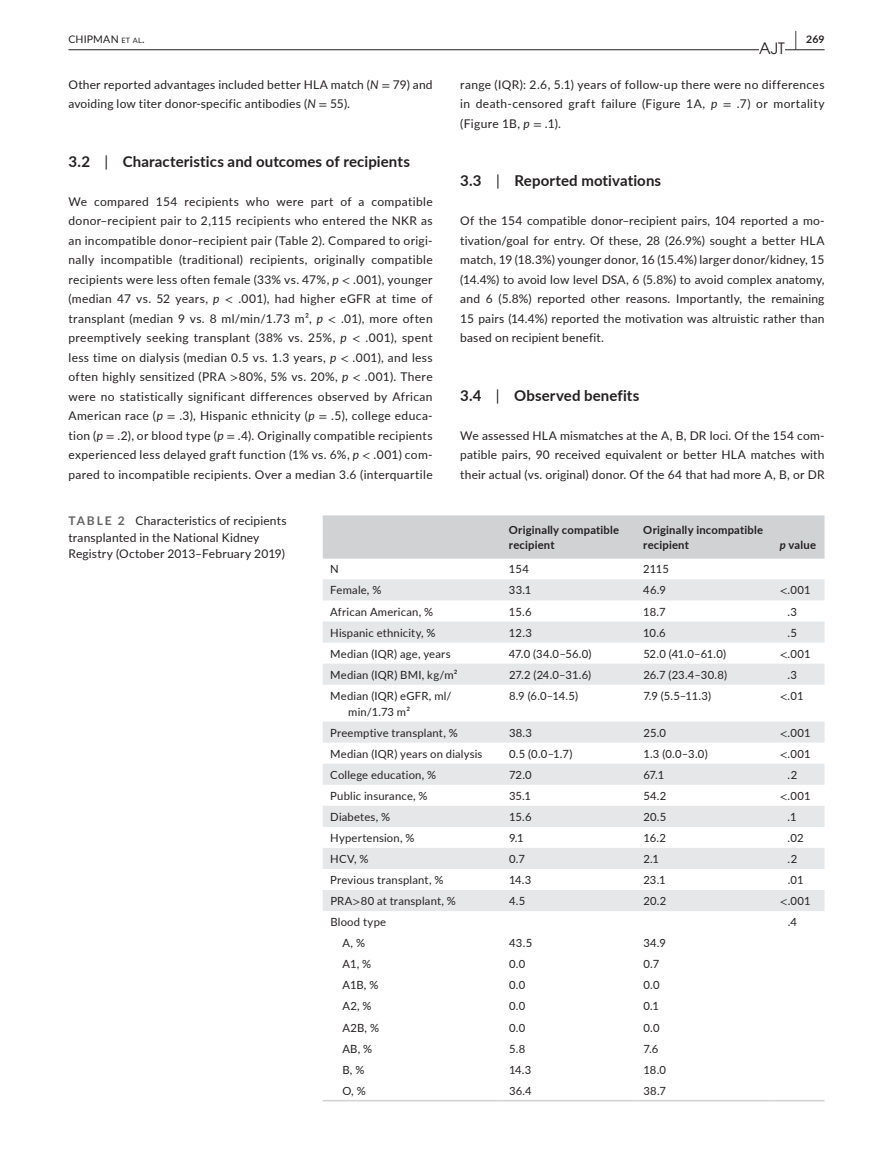
<style>
.page{position:relative;width:893px;height:1174px;background:#fff}
.page>*{position:absolute;margin:0;border:0;box-sizing:border-box;transform-origin:0 0}
.t1{font:15.6px "Avant Garde";color:#231f20}
.t2{font:700 15px "Lato";letter-spacing:.01em;color:#231f20}
.t3{font:12px/19.5px "Lato";letter-spacing:.015em;color:#231f20;text-align:justify}
.t4{font:11.25px/15.8px "Lato";letter-spacing:.015em;color:#231f20}
.t5{font:700 11.25px/15.8px "Lato";letter-spacing:.015em;color:#231f20}
.t6{font:10.5px "Lato";letter-spacing:.015em;color:#231f20}
.t7{font:700 10.5px "Lato";color:#231f20}
.s1{font-size:7.35px}
.s2{font-style:italic}
.s3{font-family:"STIX"}
.s4{font-weight:400}
.s5{font-weight:700;color:#636366}
.s6{font-size:19.5px}
</style>
<div class="page">
<hr style="left:68px;top:49px;width:756px;height:1px;background:#231f20">
<div style="left:759px;top:41px;width:26px;height:17px;background:#fff"></div>
<div style="left:323px;top:515px;width:501px;height:43px;background:#d1d2d4"></div>
<svg style="left:323px;top:579px;width:501px;height:332px"></svg>
<hr style="left:323px;top:1100px;width:178px;height:1px;background:#d1d2d4">
<hr style="left:501px;top:1100px;width:135px;height:1px;background:#d1d2d4">
<hr style="left:636px;top:1100px;width:136px;height:1px;background:#d1d2d4">
<hr style="left:772px;top:1100px;width:52px;height:1px;background:#d1d2d4">
<p class="t6" style="left:68px;top:31px;width:78px">CHIPMAN <span class="s1">et al</span>.</p>
<p class="t3" style="left:68px;top:74px;width:366px">Other reported advantages included better HLA match (<span class="s2">N</span> <span class="s3">=</span> 79) and avoiding low titer donor-specific antibodies (<span class="s2">N</span> <span class="s3">=</span> 55).</p>
<p class="t2" style="left:68px;top:150px;width:343px">3.2 <span class="s4">|</span> Characteristics and outcomes of recipients</p>
<p class="t3" style="left:68px;top:191px;width:366px">We compared 154 recipients who were part of a compatible donor–recipient pair to 2,115 recipients who entered the NKR as an incompatible donor–recipient pair (Table 2). Compared to origi&shy;nally incompatible (traditional) recipients, originally compatible recipients were less often female (33% vs. 47%, <span class="s2">p</span> <span class="s3">&lt;</span> .001), younger (median 47 vs. 52 years, <span class="s2">p</span> <span class="s3">&lt;</span> .001), had higher eGFR at time of transplant (median 9 vs. 8 ml/min/1.73 m², <span class="s2">p</span> <span class="s3">&lt;</span> .01), more often preemptively seeking transplant (38% vs. 25%, <span class="s2">p</span> <span class="s3">&lt;</span> .001), spent less time on dialysis (median 0.5 vs. 1.3 years, <span class="s2">p</span> <span class="s3">&lt;</span> .001), and less often highly sensitized (PRA <span class="s3">&gt;</span>80%, 5% vs. 20%, <span class="s2">p</span> <span class="s3">&lt;</span> .001). There were no statistically significant differences observed by African American race (<span class="s2">p</span> <span class="s3">=</span> .3), Hispanic ethnicity (<span class="s2">p</span> <span class="s3">=</span> .5), college educa&shy;tion (<span class="s2">p</span> <span class="s3">=</span> .2), or blood type (<span class="s2">p</span> <span class="s3">=</span> .4). Originally compatible recipients experienced less delayed graft function (1% vs. 6%, <span class="s2">p</span> <span class="s3">&lt;</span> .001) com&shy;pared to incompatible recipients. Over a median 3.6 (interquartile</p>
<p class="t3" style="left:68px;top:512px;width:220px;line-height:16.5px;text-align:left"><span class="s5">TABLE 2</span> Characteristics of recipients transplanted in the National Kidney<br>Registry (October 2013–February 2019)</p>
<h1 class="t1" style="left:759px;top:39px;width:27px">AJT</h1>
<p class="t7" style="left:795px;top:31px;width:31px"><span class="s6">|</span> 269</p>
<p class="t3" style="left:460px;top:74px;width:366px">range (IQR): 2.6, 5.1) years of follow-up there were no differences in death-censored graft failure (Figure 1A, <span class="s2">p</span> <span class="s3">=</span> .7) or mortality (Figure 1B, <span class="s2">p</span> <span class="s3">=</span> .1).</p>
<p class="t2" style="left:460px;top:170px;width:202px">3.3 <span class="s4">|</span> Reported motivations</p>
<p class="t3" style="left:460px;top:210px;width:366px">Of the 154 compatible donor–recipient pairs, 104 reported a mo&shy;tivation/goal for entry. Of these, 28 (26.9%) sought a better HLA match, 19 (18.3%) younger donor, 16 (15.4%) larger donor/kidney, 15 (14.4%) to avoid low level DSA, 6 (5.8%) to avoid complex anatomy, and 6 (5.8%) reported other reasons. Importantly, the remaining 15 pairs (14.4%) reported the motivation was altruistic rather than based on recipient benefit.</p>
<p class="t2" style="left:460px;top:384px;width:181px">3.4 <span class="s4">|</span> Observed benefits</p>
<p class="t3" style="left:460px;top:425px;width:366px">We assessed HLA mismatches at the A, B, DR loci. Of the 154 com&shy;patible pairs, 90 received equivalent or better HLA matches with their actual (vs. original) donor. Of the 64 that had more A, B, or DR</p>
<p class="t5" style="left:509px;top:521px;width:112px">Originally compatible recipient</p>
<p class="t5" style="left:643px;top:521px;width:121px">Originally incompatible recipient</p>
<p class="t5" style="left:780px;top:537px;width:38px"><span class="s2">p</span> value</p>
<p class="t4" style="left:330px;top:561px;width:10px">N</p>
<p class="t4" style="left:509px;top:561px;width:21px">154</p>
<p class="t4" style="left:643px;top:561px;width:27px">2115</p>
<p class="t4" style="left:330px;top:582px;width:53px">Female, %</p>
<p class="t4" style="left:509px;top:582px;width:24px">33.1</p>
<p class="t4" style="left:643px;top:582px;width:24px">46.9</p>
<p class="t4" style="left:780px;top:582px;width:32px"><span class="s3">&lt;</span>.001</p>
<p class="t4" style="left:330px;top:603px;width:104px">African American, %</p>
<p class="t4" style="left:509px;top:603px;width:24px">15.6</p>
<p class="t4" style="left:643px;top:603px;width:24px">18.7</p>
<p class="t4" style="left:788px;top:603px;width:11px">.3</p>
<p class="t4" style="left:330px;top:624px;width:107px">Hispanic ethnicity, %</p>
<p class="t4" style="left:509px;top:624px;width:24px">12.3</p>
<p class="t4" style="left:643px;top:624px;width:24px">10.6</p>
<p class="t4" style="left:788px;top:624px;width:11px">.5</p>
<p class="t4" style="left:330px;top:645px;width:122px">Median (IQR) age, years</p>
<p class="t4" style="left:509px;top:645px;width:84px">47.0 (34.0–56.0)</p>
<p class="t4" style="left:643px;top:645px;width:84px">52.0 (41.0–61.0)</p>
<p class="t4" style="left:780px;top:645px;width:32px"><span class="s3">&lt;</span>.001</p>
<p class="t4" style="left:330px;top:666px;width:129px">Median (IQR) BMI, kg/m²</p>
<p class="t4" style="left:509px;top:666px;width:84px">27.2 (24.0–31.6)</p>
<p class="t4" style="left:643px;top:666px;width:85px">26.7 (23.4–30.8)</p>
<p class="t4" style="left:788px;top:666px;width:11px">.3</p>
<p class="t4" style="left:348px;top:687px;width:105px;text-indent:-18px">Median (IQR) eGFR, ml/ min/1.73 m²</p>
<p class="t4" style="left:509px;top:687px;width:71px">8.9 (6.0–14.5)</p>
<p class="t4" style="left:643px;top:687px;width:69px">7.9 (5.5–11.3)</p>
<p class="t4" style="left:780px;top:687px;width:25px"><span class="s3">&lt;</span>.01</p>
<p class="t4" style="left:330px;top:724px;width:129px">Preemptive transplant, %</p>
<p class="t4" style="left:509px;top:724px;width:25px">38.3</p>
<p class="t4" style="left:643px;top:724px;width:24px">25.0</p>
<p class="t4" style="left:780px;top:724px;width:32px"><span class="s3">&lt;</span>.001</p>
<p class="t4" style="left:330px;top:745px;width:154px">Median (IQR) years on dialysis</p>
<p class="t4" style="left:509px;top:745px;width:65px">0.5 (0.0–1.7)</p>
<p class="t4" style="left:643px;top:745px;width:66px">1.3 (0.0–3.0)</p>
<p class="t4" style="left:780px;top:745px;width:32px"><span class="s3">&lt;</span>.001</p>
<p class="t4" style="left:330px;top:766px;width:108px">College education, %</p>
<p class="t4" style="left:509px;top:766px;width:24px">72.0</p>
<p class="t4" style="left:643px;top:766px;width:22px">67.1</p>
<p class="t4" style="left:788px;top:766px;width:11px">.2</p>
<p class="t4" style="left:330px;top:787px;width:99px">Public insurance, %</p>
<p class="t4" style="left:509px;top:787px;width:24px">35.1</p>
<p class="t4" style="left:643px;top:787px;width:25px">54.2</p>
<p class="t4" style="left:780px;top:787px;width:32px"><span class="s3">&lt;</span>.001</p>
<p class="t4" style="left:330px;top:808px;width:61px">Diabetes, %</p>
<p class="t4" style="left:509px;top:808px;width:24px">15.6</p>
<p class="t4" style="left:643px;top:808px;width:24px">20.5</p>
<p class="t4" style="left:788px;top:808px;width:10px">.1</p>
<p class="t4" style="left:330px;top:829px;width:86px">Hypertension, %</p>
<p class="t4" style="left:509px;top:829px;width:16px">9.1</p>
<p class="t4" style="left:643px;top:829px;width:24px">16.2</p>
<p class="t4" style="left:788px;top:829px;width:18px">.02</p>
<p class="t4" style="left:330px;top:850px;width:40px">HCV, %</p>
<p class="t4" style="left:509px;top:850px;width:17px">0.7</p>
<p class="t4" style="left:643px;top:850px;width:17px">2.1</p>
<p class="t4" style="left:788px;top:850px;width:11px">.2</p>
<p class="t4" style="left:330px;top:871px;width:115px">Previous transplant, %</p>
<p class="t4" style="left:509px;top:871px;width:24px">14.3</p>
<p class="t4" style="left:643px;top:871px;width:24px">23.1</p>
<p class="t4" style="left:788px;top:871px;width:17px">.01</p>
<p class="t4" style="left:330px;top:892px;width:127px">PRA<span class="s3">&gt;</span>80 at transplant, %</p>
<p class="t4" style="left:509px;top:892px;width:18px">4.5</p>
<p class="t4" style="left:643px;top:892px;width:25px">20.2</p>
<p class="t4" style="left:780px;top:892px;width:32px"><span class="s3">&lt;</span>.001</p>
<p class="t4" style="left:330px;top:913px;width:57px">Blood type</p>
<p class="t4" style="left:788px;top:913px;width:11px">.4</p>
<p class="t4" style="left:342px;top:934px;width:24px">A, %</p>
<p class="t4" style="left:509px;top:934px;width:25px">43.5</p>
<p class="t4" style="left:643px;top:934px;width:24px">34.9</p>
<p class="t4" style="left:342px;top:956px;width:30px">A1, %</p>
<p class="t4" style="left:509px;top:956px;width:18px">0.0</p>
<p class="t4" style="left:643px;top:956px;width:17px">0.7</p>
<p class="t4" style="left:342px;top:977px;width:38px">A1B, %</p>
<p class="t4" style="left:509px;top:977px;width:18px">0.0</p>
<p class="t4" style="left:643px;top:977px;width:18px">0.0</p>
<p class="t4" style="left:342px;top:998px;width:31px">A2, %</p>
<p class="t4" style="left:509px;top:998px;width:18px">0.0</p>
<p class="t4" style="left:643px;top:998px;width:17px">0.1</p>
<p class="t4" style="left:342px;top:1019px;width:38px">A2B, %</p>
<p class="t4" style="left:509px;top:1019px;width:18px">0.0</p>
<p class="t4" style="left:643px;top:1019px;width:18px">0.0</p>
<p class="t4" style="left:342px;top:1040px;width:31px">AB, %</p>
<p class="t4" style="left:509px;top:1040px;width:18px">5.8</p>
<p class="t4" style="left:643px;top:1040px;width:17px">7.6</p>
<p class="t4" style="left:342px;top:1061px;width:24px">B, %</p>
<p class="t4" style="left:509px;top:1061px;width:24px">14.3</p>
<p class="t4" style="left:643px;top:1061px;width:24px">18.0</p>
<p class="t4" style="left:342px;top:1082px;width:25px">O, %</p>
<p class="t4" style="left:509px;top:1082px;width:24px">36.4</p>
<p class="t4" style="left:643px;top:1082px;width:24px">38.7</p>
</div>
